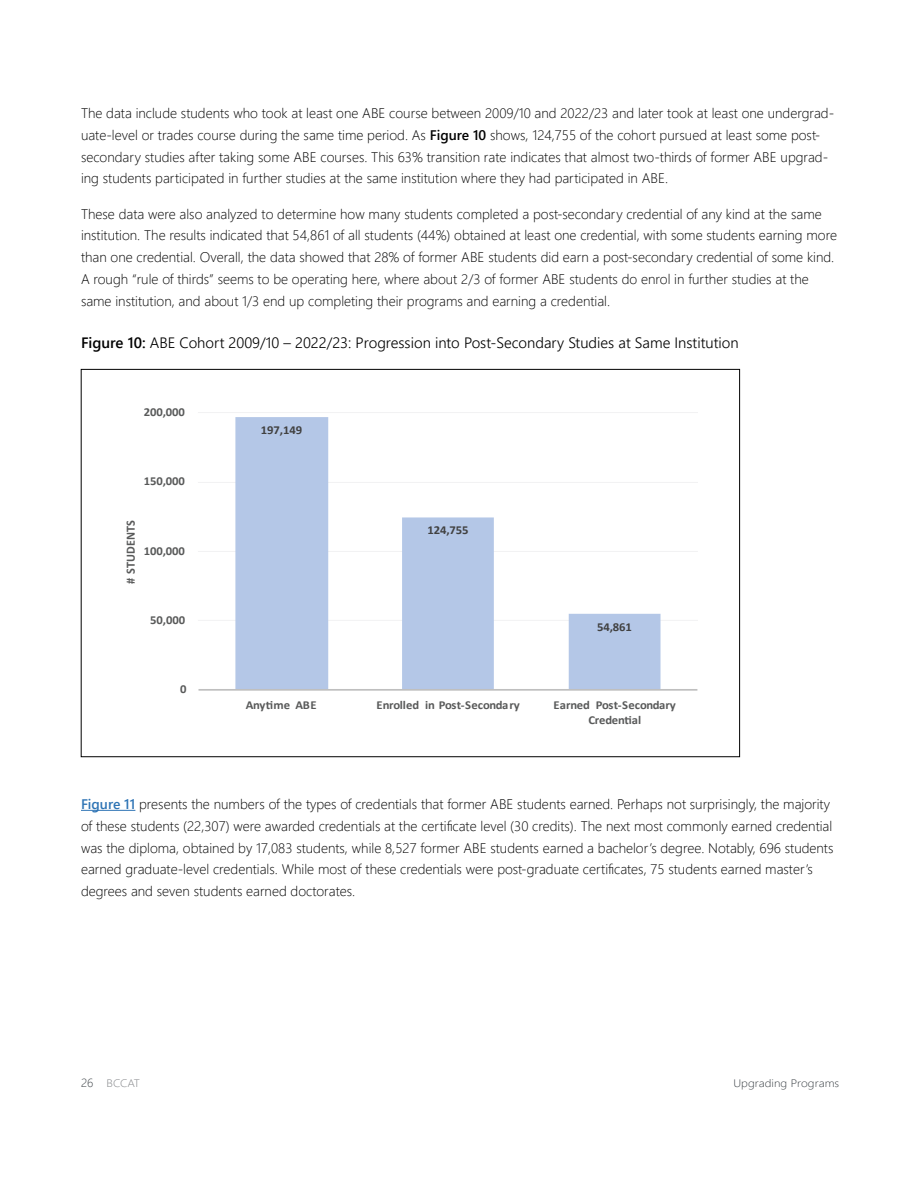
<style>
.page{position:relative;width:918px;height:1188px;background:#fff}
.page>*{position:absolute;margin:0;border:0;box-sizing:border-box;transform-origin:0 0}
.t1{font:300 15px "Segoe UI";color:#000}
.t2{font:300 13.8px/21.8px "Segoe UI";color:#000}
.t3{font:700 12.6px "Calibri";letter-spacing:.01em;color:#595a5a;scale:.96 1}
.t4{font:700 12.15px/15.1px "Calibri";letter-spacing:-.005em;color:#595a5a;text-align:center;scale:1.04 1}
.t5{font:700 12.15px "Calibri";letter-spacing:-.005em;color:#414141;scale:1.04 1}
.t6{font:300 10.8px "Segoe UI";letter-spacing:.005em;color:#373d42;scale:1.11 1}
.t7{font:300 10.8px "Segoe UI";letter-spacing:-.015em;color:#828487;scale:1.11 1}
.s1{font-weight:600}
.s2{font-weight:600;color:#2e74b5}
.s3{font-size:12px;color:#373d42}
</style>
<div class="page">
<hr style="left:198px;top:412px;width:500px;height:1px;background:#f2f2f3">
<hr style="left:198px;top:482px;width:500px;height:1px;background:#f2f2f3">
<hr style="left:198px;top:551px;width:500px;height:1px;background:#f2f2f3">
<hr style="left:198px;top:620px;width:500px;height:1px;background:#f2f2f3">
<svg style="left:235px;top:417px;width:426px;height:272px"></svg>
<hr style="left:198px;top:689px;width:499px;height:2px;background:#bfbfbf">
<hr style="left:81px;top:810px;width:54px;height:1px;background:#2e74b5">
<p class="t2" style="left:81px;top:101px;width:755px">The data include students who took at least one ABE course between 2009/10 and 2022/23 and later took at least one undergrad&shy;uate-level or trades course during the same time period. As <span class="s1">Figure 10</span> shows, 124,755 of the cohort pursued at least some post&shy;secondary studies after taking some ABE courses. This 63% transition rate indicates that almost two-thirds of former ABE upgrad&shy;ing students participated in further studies at the same institution where they had participated in ABE.</p>
<p class="t2" style="left:81px;top:202px;width:758px">These data were also analyzed to determine how many students completed a post-secondary credential of any kind at the same institution. The results indicated that 54,861 of all students (44%) obtained at least one credential, with some students earning more than one credential. Overall, the data showed that 28% of former ABE students did earn a post-secondary credential of some kind.<br>A rough “rule of thirds” seems to be operating here, where about 2/3 of former ABE students do enrol in further studies at the same institution, and about 1/3 end up completing their programs and earning a credential.</p>
<p class="t1" style="left:81px;top:329px;width:659px"><span class="s1">Figure 10:</span> ABE Cohort 2009/10 – 2022/23: Progression into Post-Secondary Studies at Same Institution</p>
<p class="t4" style="left:144px;top:404px;width:41px">200,000</p>
<p class="t4" style="left:144px;top:473px;width:41px">150,000</p>
<p class="t3" style="left:122px;top:584px;width:68px;rotate:-90deg"># STUDENTS</p>
<p class="t4" style="left:144px;top:543px;width:41px">100,000</p>
<p class="t4" style="left:150px;top:612px;width:35px">50,000</p>
<p class="t4" style="left:180px;top:682px;width:8px">0</p>
<p class="t5" style="left:261px;top:421px;width:41px">197,149</p>
<p class="t5" style="left:427px;top:522px;width:41px">124,755</p>
<p class="t5" style="left:597px;top:619px;width:35px">54,861</p>
<p class="t4" style="left:246px;top:697px;width:69px">Anytime ABE</p>
<p class="t4" style="left:377px;top:697px;width:139px">Enrolled in Post-Secondary</p>
<p class="t4" style="left:554px;top:697px;width:119px">Earned Post-Secondary<br>Credential</p>
<p class="t2" style="left:81px;top:792px;width:754px"><span class="s2">Figure 11</span> presents the numbers of the types of credentials that former ABE students earned. Perhaps not surprisingly, the majority of these students (22,307) were awarded credentials at the certificate level (30 credits). The next most commonly earned credential was the diploma, obtained by 17,083 students, while 8,527 former ABE students earned a bachelor’s degree. Notably, 696 students earned graduate-level credentials. While most of these credentials were post-graduate certificates, 75 students earned master’s degrees and seven students earned doctorates.</p>
<p class="t7" style="left:81px;top:1073px;width:55px"><span class="s3">26</span> BCCAT</p>
<p class="t6" style="left:733px;top:1073px;width:97px">Upgrading Programs</p>
</div>
